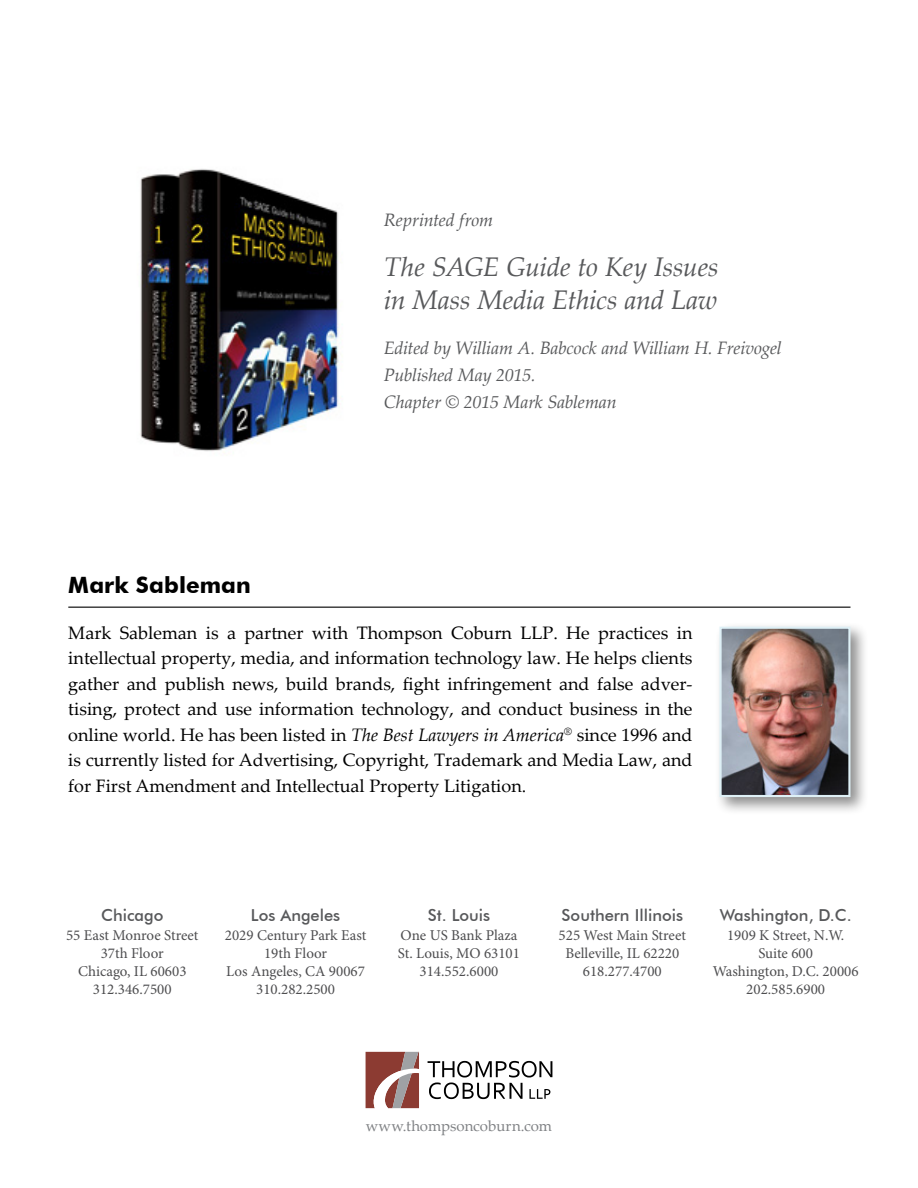
<style>
.page{position:relative;width:918px;height:1188px;background:#fff}
.page>*{position:absolute;margin:0;border:0;box-sizing:border-box;transform-origin:0 0}
.t1{font:italic 27px/32.4px "Palatino Linotype";letter-spacing:-.01em;color:#58595b}
.t2{font:700 22.5px "Futura BT";color:#000}
.t3{font:18px/25.5px "Palatino Linotype";color:#000;text-align:justify}
.t4{font:italic 18px/27px "Palatino Linotype";letter-spacing:-.01em;color:#58595b}
.t5{font:500 16.5px "Futura BT";color:#58595b}
.t6{font:15px/18px "Minion Pro";color:#4d4d4f;text-align:center}
.t7{font:15px "Palatino Linotype";color:#808285}
.s1{font-style:italic}
</style>
<div class="page">
<hr style="left:68px;top:607px;width:783px;height:1px;background:#000">
<div style="left:715px;top:622px;width:154px;height:193px;background:#000;opacity:.45"></div>
<img style="left:723px;top:630px;width:125px;height:164px">
<div style="left:720px;top:627px;width:131px;height:170px;border:2px solid #def0f6"></div>
<img style="left:140px;top:169px;width:203px;height:284px">
<svg style="left:428px;top:1061px;width:124px;height:38px"></svg>
<svg style="left:366px;top:1052px;width:53px;height:56px"></svg>
<p class="t4" style="left:384px;top:205px;width:111px">Reprinted from</p>
<h1 class="t1" style="left:384px;top:250px;width:336px">The SAGE Guide to Key Issues in Mass Media Ethics and Law</h1>
<p class="t4" style="left:384px;top:333px;width:400px">Edited by William A. Babcock and William H. Freivogel<br>Published May 2015.<br>Chapter © 2015 Mark Sableman</p>
<p class="t2" style="left:68px;top:571px;width:184px">Mark Sableman</p>
<p class="t3" style="left:68px;top:619px;width:626px">Mark Sableman is a partner with Thompson Coburn LLP. He practices in intellectual property, media, and information technology law. He helps clients gather and publish news, build brands, fight infringement and false adver&shy;tising, protect and use information technology, and conduct business in the online world. He has been listed in <span class="s1">The Best Lawyers in America</span><sup>®</sup> since 1996 and is currently listed for Advertising, Copyright, Trademark and Media Law, and for First Amendment and Intellectual Property Litigation.</p>
<p class="t5" style="left:101px;top:905px;width:64px">Chicago</p>
<p class="t6" style="left:66px;top:926px;width:134px">55 East Monroe Street<br>37th Floor<br>Chicago, IL 60603<br>312.346.7500</p>
<p class="t5" style="left:251px;top:905px;width:91px">Los Angeles</p>
<p class="t6" style="left:225px;top:926px;width:143px">2029 Century Park East<br>19th Floor<br>Los Angeles, CA 90067<br>310.282.2500</p>
<p class="t5" style="left:428px;top:905px;width:64px">St. Louis</p>
<p class="t6" style="left:398px;top:926px;width:124px">One US Bank Plaza<br>St. Louis, MO 63101<br>314.552.6000</p>
<p class="t5" style="left:562px;top:905px;width:123px">Southern Illinois</p>
<p class="t6" style="left:559px;top:926px;width:129px">525 West Main Street<br>Belleville, IL 62220<br>618.277.4700</p>
<p class="t5" style="left:720px;top:905px;width:133px">Washington, D.C.</p>
<p class="t6" style="left:713px;top:926px;width:147px">1909 K Street, N.W.<br>Suite 600<br>Washington, D.C. 20006<br>202.585.6900</p>
<p class="t7" style="left:366px;top:1116px;width:188px">www.thompsoncoburn.com</p>
</div>
